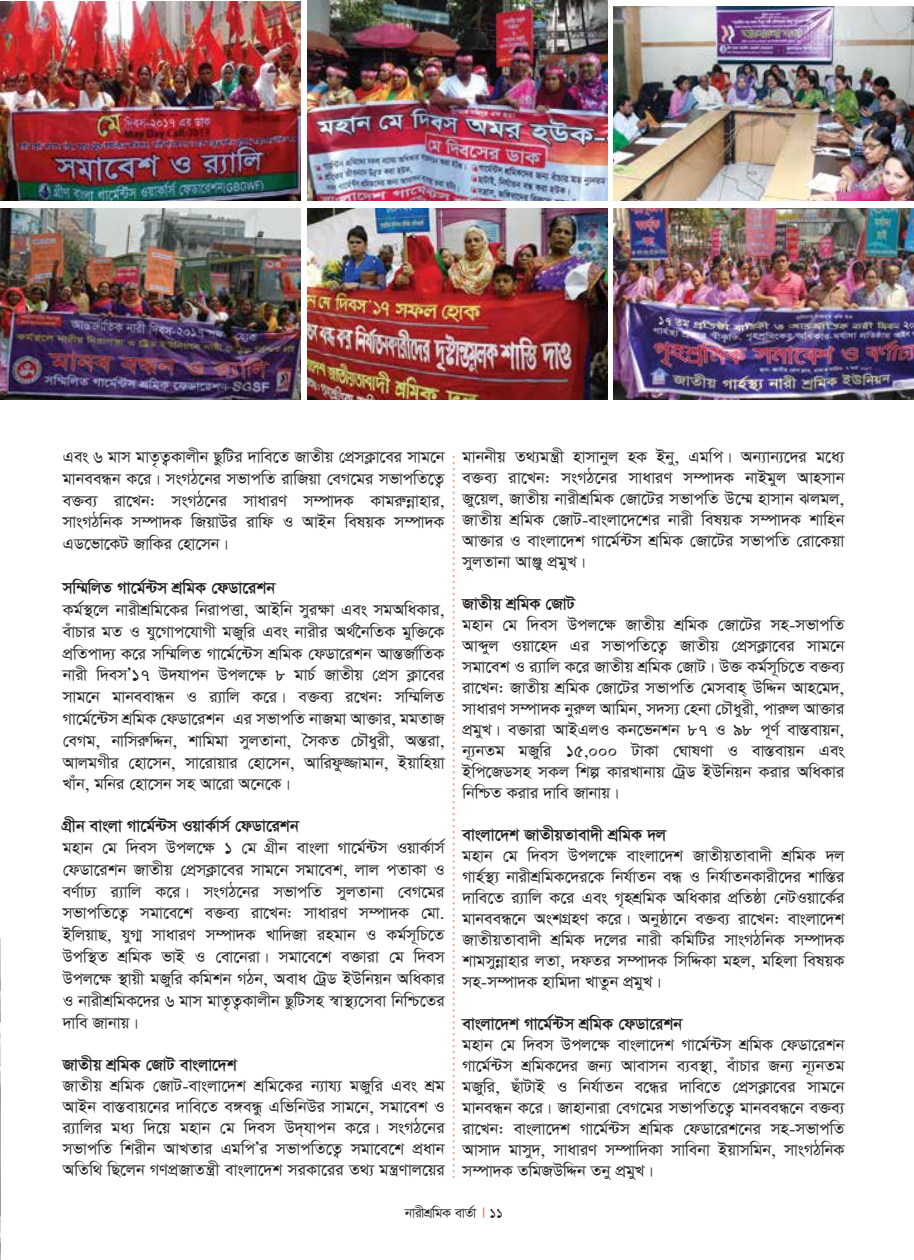
<style>
.page{position:relative;width:914px;height:1260px;background:#fff}
.page>*{position:absolute;margin:0;border:0;box-sizing:border-box;transform-origin:0 0}
.t1{font:19.25px/21px "Sutonny MJ";color:#231f20;text-align:justify}
.t2{font:700 19.25px "Sutonny MJ";color:#231f20}
.t3{font:15.75px "Sutonny MJ";letter-spacing:-.015em;color:#231f20}
.s1{font-size:21px;color:#f15a29}
</style>
<div class="page">
<img style="left:0;top:938px;width:1px;height:322px">
<svg style="left:453px;top:452px;width:1px;height:726px"></svg>
<img style="left:0;top:209px;width:300px;height:191px">
<img style="left:307px;top:209px;width:300px;height:191px">
<img style="left:307px;top:0;width:300px;height:201px">
<img style="left:0;top:2px;width:300px;height:199px">
<img style="left:613px;top:7px;width:301px;height:194px">
<img style="left:613px;top:209px;width:301px;height:191px">
<p class="t1" style="left:462px;top:447px;width:383px">GVBBXQ Z_¨GŠ¿X NVMVBYJ NK BBY, GGWC| AB¨VB¨‡`I G‡A¨ E³E¨ IV‡LB: MSMV‡BI MVAVIY M¤ÚV`K BVBGYJ AVNMVB RY‡QJ, RVZXQ BVIXKÖWGK †RV‡UI MFVCWZ D‡¤§ NVMVB SJGJ, RVZXQ KÖWGK †RVU-EVSJV‡`‡KI BVIX WELQK M¤ÚV`K KVWNB AV³VI I EVSJV‡`K MV‡G©›UM KÖWGK †RV‡UI MFVCWZ †IV‡KQV MYJZVBV AVÄYCÖGYL|</p>
<p class="t2" style="left:462px;top:593px;width:114px">RVZXQ KÖWGK †RVU</p>
<p class="t1" style="left:462px;top:615px;width:383px">GNVB †G W`EM DCJ‡Ÿ RVZXQ KÖWGK †RV‡UI MN-MFVCWZ AVÃYJ IQV‡N` GI MFVCWZ‡Z¡ RVZXQ †CÖMK¬V‡EI MVG‡B MGV‡EK I I¨VWJ K‡I RVZXQ KÖWGK †RVU| D³ KG©M~WP‡Z E³E¨ IV‡LB: RVZXQ KÖWGK †RV‡UI MFVCWZ †GMEVN&amp; DWÏB AVN‡G`, MVAVIY M¤ÚV`K BYIÆJ AVWGB, M`M¨ †NBV †PŠAYIX, CVIÆJ AV³VI CÖGYL| E³VIV AVBGJI KB‡FBKB 87 I 98 C~Y© EV¯ÍEVQB, B~¨BZG GRYWI 15,000 UVKV †NVLYV I EV¯ÍEVQB GES BWC‡RWMN MKJ WKÍ KVILVBVQ †UªW BDWBQB KIVI AWAKVI WBWÐZ KIVI `VWE RVBVQ|</p>
<p class="t2" style="left:462px;top:824px;width:205px">EVSJV‡`K RVZXQZVEV`X KÖWGK `J</p>
<p class="t1" style="left:462px;top:846px;width:386px;text-align:left">GNVB †G W`EM DCJ‡Ÿ EVSJV‡`K RVZXQZVEV`X KÖWGK `J MVN©¯’¨ BVIXKÖWGK‡`I‡K WBH©VZB EÜ I WBH©VZBKVIX‡`I KVW¯ÍI `VWE‡Z I¨VWJ K‡I GES M„NKÖWGK AWAKVI CÖWZÔV †BUIQV‡K©I GVBEEÜ‡B ASKMÖNY K‡I| ABYÔV‡B E³E¨ IV‡LB: EVSJV‡`K RVZXQZVEV`X KÖWGK `‡JI BVIX KWGWUI MVSMVWBK M¤ÚV`K KVGMYBŒVNVI JZV, `DZI M¤ÚV`K WMWÏKV GNJ, GWNJV WELQK MN-M¤ÚV`K NVWG`V LVZZB CÖGYL|</p>
<p class="t2" style="left:462px;top:1013px;width:221px">EVSJV‡`K MV‡G©›UM KÖWGK †DWV‡IKB</p>
<p class="t1" style="left:462px;top:1035px;width:383px">GNVB †G W`EM DCJ‡Ÿ EVSJV‡`K MV‡G©›UM KÖWGK †DWV‡IKB MV‡G©›UM KÖWGK‡`I RB¨ AVEVMB E¨E¯’V, EUVPVI RB¨ B~¨BZG GRYWI, QUVUVB I WBH©VZB E‡ÜI `VWE‡Z †CÖMK¬V‡EI MVG‡B GVBEÜB K‡I| RVNVBVIV †EM‡GI MFVCWZ‡Z¡ GVBEEÜ‡B E³E¨ IV‡LB: EVSJV‡`K MV‡G©›UM KÖWGK †DWV‡IK‡BI MN-MFVCWZ AVMV` GVMY`, MVAVIY M¤ÚVW`KV MVWEBV BQVMWGB, MVSMVWBK M¤ÚV`K ZWGRDWÏB ZBYCÖGYL|</p>
<p class="t3" style="left:405px;top:1205px;width:99px">BVIXKÖWGK EVZ©V<span class="s1">|</span> 11</p>
<p class="t1" style="left:63px;top:447px;width:383px;line-height:21.9px">GES 6 GVM GVZ…Z¡KVJXB QZWUI `VWE‡Z RVZXQ †CÖMK¬V‡EI MVG‡B GVBEEÜB K‡I| MSMV‡BI MFVCWZ IVWRQV †EM‡GI MFVCWZ‡Z¡ E³E¨ IV‡LB: MSMV‡BI MVAVIY M¤ÚV`K KVGIÆBŒVNVI, MVSMVWBK M¤ÚV`K WRQVDI IVWD I AVBB WELQK M¤ÚV`K GW‡FV‡KU RVWKI †NV‡MB|</p>
<p class="t2" style="left:63px;top:577px;width:214px">MW¤§WJZ MV‡G©›UM KÖWGK †DWV‡IKB</p>
<p class="t1" style="left:63px;top:600px;width:383px;line-height:21.7px">KG©¯’‡J BVIXKÖWG‡KI WBIVCËV, AVBWB MYIŸV GES MGAWAKVI, EUVPVI GZ I HY‡MVC‡HVMX GRYWI GES BVIXI A_©‰BWZK GYW³‡K CÖWZCV`¨ K‡I MW¤§WJZ MV‡G©‡›UM KÖWGK †DWV‡IKB AVŠÍRV©WZK BVIX W`EMÕ17 D`HVCB DCJ‡Ÿ 8 GVP© RVZXQ †CÖM K¬V‡EI MVG‡B GVBEEVÜB I I¨VWJ K‡I| E³E¨ I‡LB: MW¤§WJZ MV‡G©‡›UM KÖWGK †DWV‡IKB GI MFVCWZ BVRGV AV³VI, GGZVR †EMG, BVWMIÆWÏB, KVWGGV MYJZVBV, ˆMKZ †PŠAYIX, AŠÍIV, AVJGMXI †NV‡MB, MV‡IVQVI †NV‡MB, AVWIDZ¾VGVB, BQVWNQV LVUB, GWBI †NV‡MB MN AV‡IV A‡B‡K|</p>
<p class="t2" style="left:63px;top:815px;width:237px">MÖXB EVSJV MV‡G©›UM IQVK©VM© †DWV‡IKB</p>
<p class="t1" style="left:63px;top:838px;width:383px;line-height:21.9px">GNVB †G W`EM DCJ‡Ÿ 1 †G MÖXB EVSJV MV‡G©›UM IQVK©VM© †DWV‡IKB RVZXQ †CÖMK¬V‡EI MVG‡B MGV‡EK, JVJ CZVKV I EY©VX¨ I¨VWJ K‡I| MSMV‡BI MFVCWZ MYJZVBV †EM‡GI MFVCWZ‡Z¡ MGV‡E‡K E³E¨ IV‡LB: MVAVIY M¤ÚV`K †GV.<br>BWJQVQ, HYM¥ MVAVIY M¤ÚV`K LVW`RV INGVB I KG©M~WP‡Z DCW¯’Z KÖWGK FVB I †EV‡BIV| MGV‡E‡K E³VIV †G W`EM DCJ‡Ÿ ¯’VQX GRYWI KWGKB MVB, AEVA †UªW BDWBQB AWAKVI I BVIXKÖWGK‡`I 6 GVM GVZ…Z¡KVJXB QZWUMN ¯^V¯’¨‡MEV WBWÐ‡ZI `VWE RVBVQ|</p>
<p class="t2" style="left:63px;top:1054px;width:175px">RVZXQ KÖWGK †RVU EVSJV‡`K</p>
<p class="t1" style="left:63px;top:1076px;width:384px">RVZXQ KÖWGK †RVU-EVSJV‡`K KÖWG‡KI B¨VH¨ GRYWI GES KÖG AVBB EV¯ÍEVQ‡BI `VWE‡Z E½EÜZGWFWBDI MVG‡B, MGV‡EK I I¨VWJI GA¨ W`‡Q GNVB †G W`EM D`&amp;HVCB K‡I| MSMV‡BI MFVCWZ WKIXB AVLZVI GGWCÕI MFVCWZ‡Z¡ MGV‡E‡K CÖAVB AWZW_ WQ‡JB MYCÖRVZŠ¿X EVSJV‡`K MIKV‡II Z_¨ GŠ¿YVJ‡QI</p>
</div>
